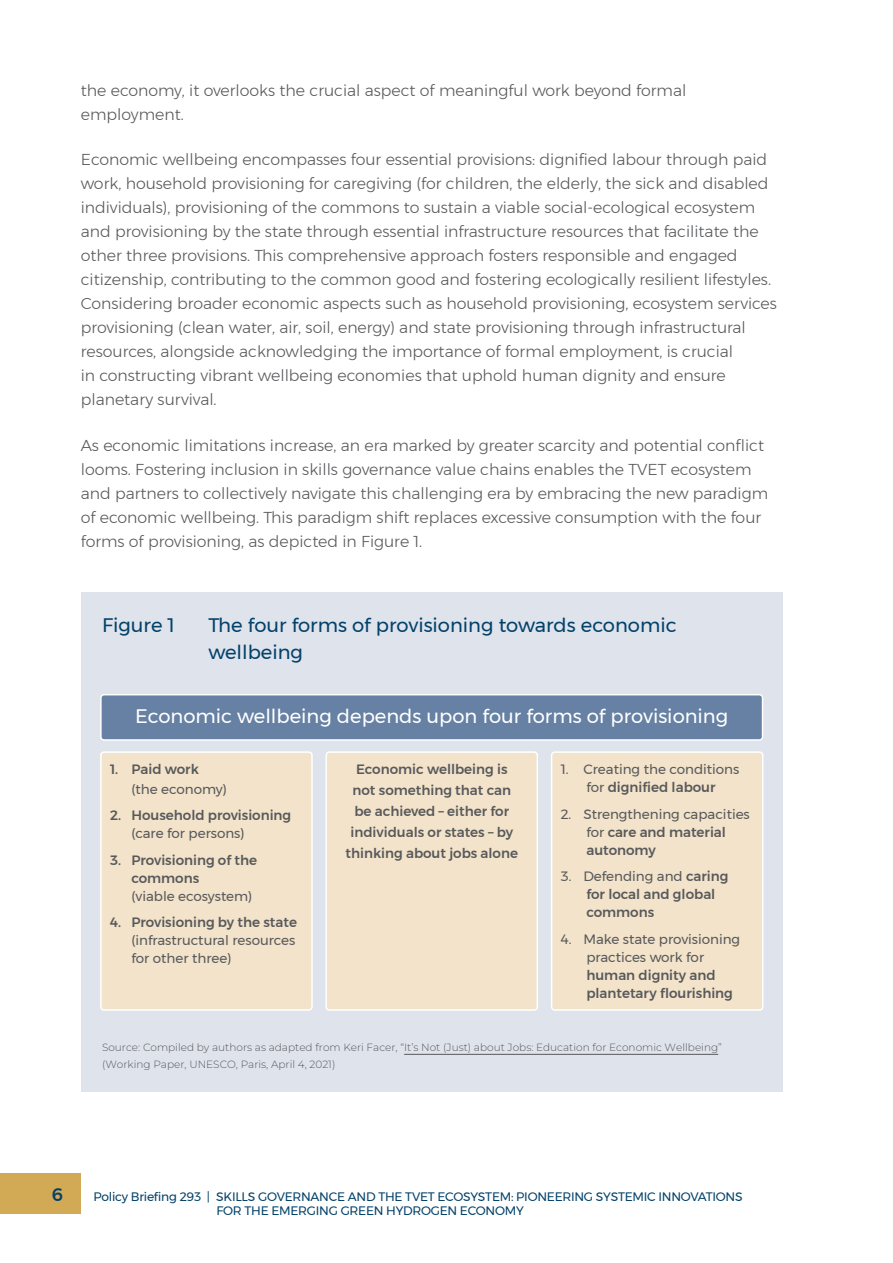
<style>
.page{position:relative;width:893px;height:1263px;background:#fff}
.page>*{position:absolute;margin:0;border:0;box-sizing:border-box;transform-origin:0 0}
.t1{font:19.5px/27px "Montserrat";color:#034169}
.t2{font:19.5px "Montserrat";color:#fff}
.t3{font:500 18px "Montserrat";color:#034169}
.t4{font:300 15.75px/24px "Montserrat";color:#58595b}
.t5{font:500 13.5px/18px "Montserrat";color:#58595b}
.t6{font:13.5px/18px "Montserrat";color:#58595b}
.t7{font:12.3px/14.7px "Montserrat";letter-spacing:-.02em;color:#034169}
.t8{font:100 10.5px/16.5px "Montserrat";color:#58595b}
.s1{font-weight:500}
.s2{font-weight:400}
</style>
<div class="page">
<div style="left:0;top:1172px;width:81px;height:41px;background:#d2aa56"></div>
<div style="left:81px;top:592px;width:701px;height:499px;background:#dee3ec"></div>
<hr style="left:404px;top:1054px;width:314px;height:1px;background:#58595b">
<div style="left:101px;top:752px;width:211px;height:258px;background:#f2e3ca;border-radius:3px"></div>
<div style="left:100px;top:751px;width:213px;height:260px;border:2px solid #fff;border-radius:3px"></div>
<div style="left:552px;top:752px;width:211px;height:258px;background:#f2e3ca;border-radius:3px"></div>
<div style="left:551px;top:751px;width:212px;height:260px;border:2px solid #fff;border-radius:3px"></div>
<div style="left:326px;top:752px;width:211px;height:258px;background:#f2e3ca;border-radius:3px"></div>
<div style="left:325px;top:751px;width:213px;height:260px;border:2px solid #fff;border-radius:3px"></div>
<div style="left:101px;top:695px;width:661px;height:45px;background:#6681a3;border-radius:3px"></div>
<div style="left:100px;top:694px;width:663px;height:47px;border:2px solid #fff;border-radius:3px"></div>
<p class="t4" style="left:81px;top:78px;width:607px">the economy, it overlooks the crucial aspect of meaningful work beyond formal employment.</p>
<p class="t4" style="left:81px;top:147px;width:698px">Economic wellbeing encompasses four essential provisions: dignified labour through paid work, household provisioning for caregiving (for children, the elderly, the sick and disabled individuals), provisioning of the commons to sustain a viable social-ecological ecosystem and provisioning by the state through essential infrastructure resources that facilitate the other three provisions. This comprehensive approach fosters responsible and engaged citizenship, contributing to the common good and fostering ecologically resilient lifestyles.<br>Considering broader economic aspects such as household provisioning, ecosystem services provisioning (clean water, air, soil, energy) and state provisioning through infrastructural resources, alongside acknowledging the importance of formal employment, is crucial<br>in constructing vibrant wellbeing economies that uphold human dignity and ensure planetary survival.</p>
<p class="t4" style="left:81px;top:433px;width:689px">As economic limitations increase, an era marked by greater scarcity and potential conflict looms. Fostering inclusion in skills governance value chains enables the TVET ecosystem and partners to collectively navigate this challenging era by embracing the new paradigm of economic wellbeing. This paradigm shift replaces excessive consumption with the four forms of provisioning, as depicted in Figure 1.</p>
<p class="t1" style="left:102px;top:611px;width:74px">Figure 1</p>
<p class="t1" style="left:208px;top:611px;width:470px">The four forms of provisioning towards economic wellbeing</p>
<p class="t2" style="left:135px;top:701px;width:595px">Economic wellbeing depends upon four forms of provisioning</p>
<p class="t5" style="left:110px;top:760px;width:90px">1. Paid work</p>
<p class="t6" style="left:131px;top:780px;width:97px">(the economy)</p>
<p class="t5" style="left:110px;top:806px;width:183px">2. Household provisioning</p>
<p class="t6" style="left:131px;top:824px;width:115px">(care for persons)</p>
<p class="t5" style="left:131px;top:851px;width:127px;text-indent:-21px">3. Provisioning of the commons</p>
<p class="t6" style="left:131px;top:887px;width:123px">(viable ecosystem)</p>
<p class="t5" style="left:110px;top:913px;width:188px">4. Provisioning by the state</p>
<p class="t6" style="left:131px;top:931px;width:165px">(infrastructural resources for other three)</p>
<p class="t5" style="left:345px;top:759px;width:174px;line-height:21px;text-align:center">Economic wellbeing is not something that can be achieved – either for individuals or states – by thinking about jobs alone</p>
<p class="t6" style="left:561px;top:760px;width:180px;text-align:center">1. Creating the conditions for <span class="s1">dignified labour</span></p>
<p class="t6" style="left:586px;top:805px;width:165px;text-indent:-26px">2. Strengthening capacities for <span class="s1">care and material autonomy</span></p>
<p class="t5" style="left:586px;top:867px;width:144px;text-indent:-26px"><span class="s2">3. Defending and</span> caring for local and global commons</p>
<p class="t6" style="left:586px;top:930px;width:155px;text-indent:-26px">4. Make state provisioning practices work for</p>
<p class="t5" style="left:586px;top:966px;width:148px">human dignity and plantetary flourishing</p>
<p class="t8" style="left:102px;top:1039px;width:621px">Source: Compiled by authors as adapted from Keri Facer, “It’s Not (Just) about Jobs: Education for Economic Wellbeing” (Working Paper, UNESCO, Paris, April 4, 2021)</p>
<p class="t3" style="left:52px;top:1181px;width:13px">6</p>
<p class="t7" style="left:216px;top:1189px;width:528px;text-indent:-123px">Policy Briefing 293 | SKILLS GOVERNANCE AND THE TVET ECOSYSTEM: PIONEERING SYSTEMIC INNOVATIONS<br>FOR THE EMERGING GREEN HYDROGEN ECONOMY</p>
</div>
